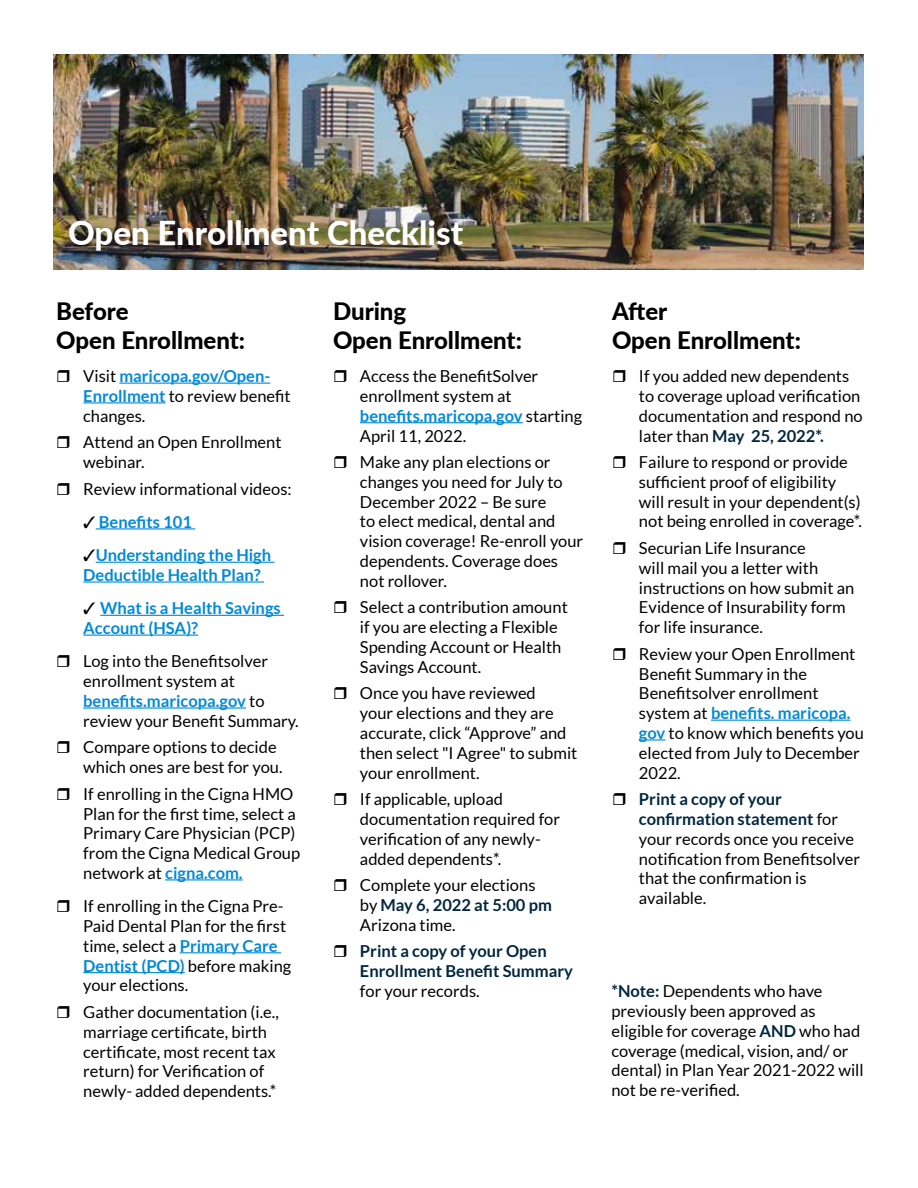
<style>
.page{position:relative;width:918px;height:1188px;background:#fff}
.page>*{position:absolute;margin:0;border:0;box-sizing:border-box;transform-origin:0 0}
.t1{font:800 33px "Lato";color:#fff}
.t2{font:800 24px/28.8px "Lato";color:#000}
.t3{font:16.5px/19.8px "Lato";color:#000}
.t4{font:700 16.5px/19.8px "Lato";color:#008ad8}
.t5{font:700 16.5px/19.8px "Lato";color:#00263e}
.s1{font-weight:700;color:#008ad8}
.s2{color:#000}
.s3{font-weight:700;color:#00263e}
</style>
<div class="page">
<img style="left:53px;top:54px;width:811px;height:216px">
<hr style="left:119px;top:383px;width:151px;height:1px;background:#008ad8">
<hr style="left:83px;top:402px;width:83px;height:1px;background:#008ad8">
<hr style="left:96px;top:528px;width:99px;height:1px;background:#008ad8">
<hr style="left:96px;top:562px;width:178px;height:1px;background:#008ad8">
<hr style="left:83px;top:581px;width:181px;height:2px;background:#008ad8">
<hr style="left:100px;top:615px;width:184px;height:1px;background:#008ad8">
<hr style="left:83px;top:635px;width:115px;height:1px;background:#008ad8">
<hr style="left:83px;top:707px;width:163px;height:2px;background:#008ad8">
<hr style="left:165px;top:879px;width:78px;height:1px;background:#008ad8">
<hr style="left:180px;top:952px;width:101px;height:1px;background:#008ad8">
<hr style="left:83px;top:972px;width:102px;height:1px;background:#008ad8">
<hr style="left:360px;top:422px;width:163px;height:1px;background:#008ad8">
<hr style="left:711px;top:720px;width:140px;height:1px;background:#008ad8">
<hr style="left:639px;top:739px;width:26px;height:2px;background:#008ad8">
<h1 class="t1" style="left:68px;top:208px;width:397px">Open Enrollment Checklist</h1>
<h2 class="t2" style="left:56px;top:296px;width:190px">Before<br>Open Enrollment:</h2>
<p class="t3" style="left:83px;top:366px;width:209px">Visit <span class="s1">maricopa.gov/Open-<br>Enrollment</span> to review benefit changes.</p>
<p class="t3" style="left:83px;top:432px;width:200px">Attend an Open Enrollment webinar.</p>
<p class="t3" style="left:83px;top:479px;width:210px">Review informational videos:</p>
<p class="t4" style="left:83px;top:512px;width:110px"><span class="s2">✓</span> Benefits 101</p>
<p class="t4" style="left:83px;top:545px;width:189px"><span class="s2">✓</span>Understanding the High<br>Deductible Health Plan?</p>
<p class="t4" style="left:83px;top:598px;width:199px"><span class="s2">✓</span> What is a Health Savings<br>Account (HSA)?</p>
<p class="t3" style="left:83px;top:651px;width:217px">Log into the Benefitsolver enrollment system at <span class="s1">benefits.maricopa.gov</span> to review your Benefit Summary.</p>
<p class="t3" style="left:83px;top:737px;width:201px">Compare options to decide which ones are best for you.</p>
<p class="t3" style="left:83px;top:784px;width:218px">If enrolling in the Cigna HMO<br>Plan for the first time, select a<br>Primary Care Physician (PCP) from the Cigna Medical Group network at <span class="s1">cigna.com.</span></p>
<p class="t3" style="left:83px;top:896px;width:210px">If enrolling in the Cigna Pre-<br>Paid Dental Plan for the first time, select a <span class="s1">Primary Care<br>Dentist (PCD)</span> before making your elections.</p>
<p class="t3" style="left:83px;top:1002px;width:197px">Gather documentation (i.e., marriage certificate, birth certificate, most recent tax return) for Verification of newly- added dependents.*</p>
<h2 class="t2" style="left:333px;top:296px;width:190px">During<br>Open Enrollment:</h2>
<p class="t3" style="left:360px;top:366px;width:224px">Access the BenefitSolver enrollment system at <span class="s1">benefits.maricopa.gov</span> starting<br>April 11, 2022.</p>
<p class="t3" style="left:360px;top:452px;width:225px">Make any plan elections or changes you need for July to<br>December 2022 – Be sure<br>to elect medical, dental and vision coverage! Re-enroll your dependents. Coverage does not rollover.</p>
<p class="t3" style="left:360px;top:597px;width:209px">Select a contribution amount if you are electing a Flexible<br>Spending Account or Health<br>Savings Account.</p>
<p class="t3" style="left:360px;top:683px;width:219px">Once you have reviewed<br>your elections and they are accurate, click “Approve” and then select "I Agree" to submit your enrollment.</p>
<p class="t3" style="left:360px;top:789px;width:202px">If applicable, upload documentation required for verification of any newly&shy;added dependents*.</p>
<p class="t3" style="left:360px;top:875px;width:193px">Complete your elections by <span class="s3">May 6, 2022 at 5:00 pm<br></span>Arizona time.</p>
<p class="t5" style="left:360px;top:941px;width:214px">Print a copy of your Open<br>Enrollment Benefit Summary</p>
<p class="t3" style="left:360px;top:981px;width:121px">for your records.</p>
<h2 class="t2" style="left:612px;top:296px;width:190px">After<br>Open Enrollment:</h2>
<p class="t3" style="left:639px;top:366px;width:225px">If you added new dependents to coverage upload verification documentation and respond no later than <span class="s3">May 25, 2022*.</span></p>
<p class="t3" style="left:639px;top:452px;width:225px">Failure to respond or provide sufficient proof of eligibility will result in your dependent(s) not being enrolled in coverage*.</p>
<p class="t3" style="left:639px;top:538px;width:217px">Securian Life Insurance<br>will mail you a letter with instructions on how submit an<br>Evidence of Insurability form for life insurance.</p>
<p class="t3" style="left:639px;top:644px;width:227px">Review your Open Enrollment<br>Benefit Summary in the<br>Benefitsolver enrollment system at <span class="s1">benefits. maricopa. gov</span> to know which benefits you elected from July to December<br>2022.</p>
<p class="t3" style="left:639px;top:789px;width:223px"><span class="s3">Print a copy of your confirmation statement</span> for your records once you receive notification from Benefitsolver that the confirmation is available.</p>
<p class="t3" style="left:611px;top:981px;width:254px"><span class="s3">*Note:</span> Dependents who have previously been approved as eligible for coverage <span class="s3">AND</span> who had coverage (medical, vision, and/ or dental) in Plan Year 2021-2022 will not be re-verified.</p>
</div>
